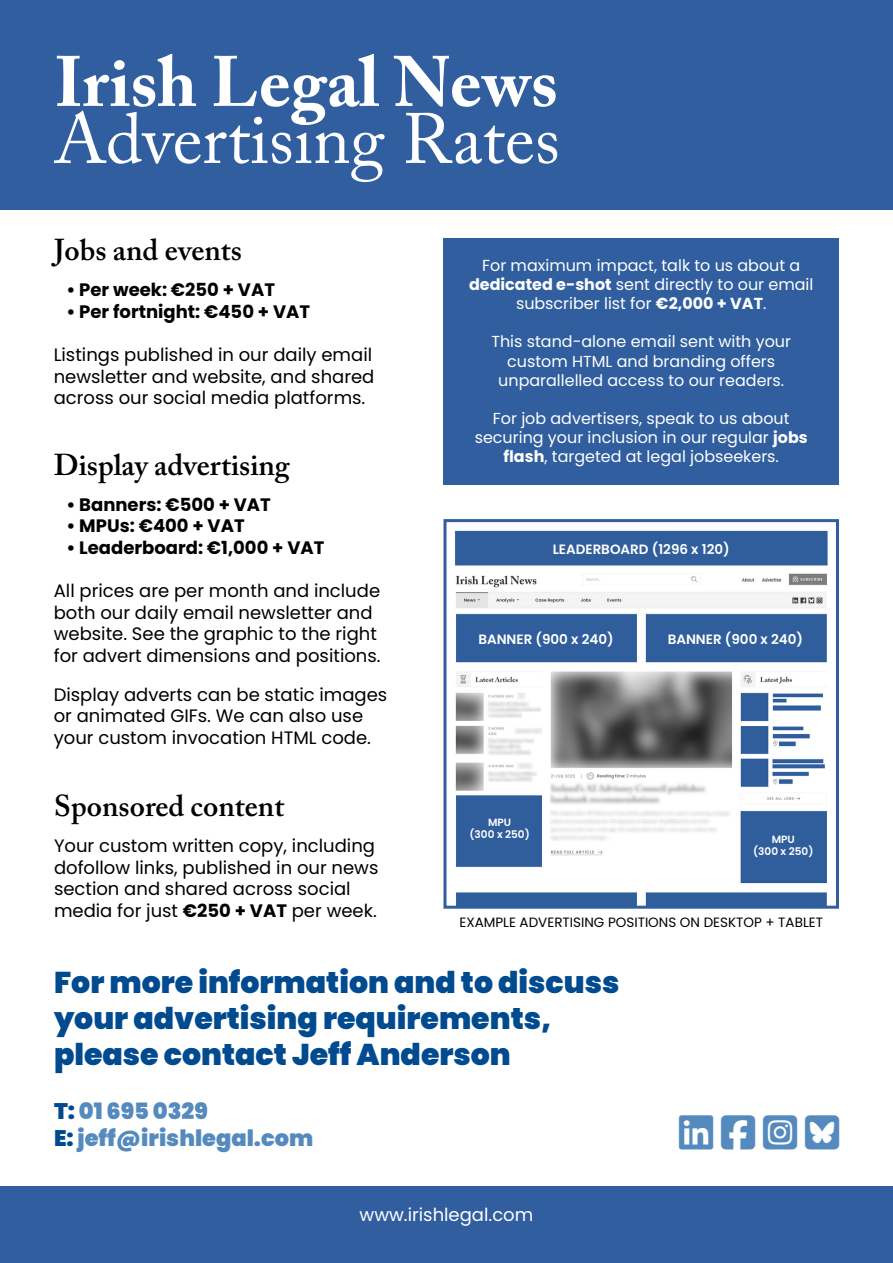
<style>
.page{position:relative;width:893px;height:1263px;background:#fff}
.page>*{position:absolute;margin:0;border:0;box-sizing:border-box;transform-origin:0 0}
.t1{font:70.5px "Adobe Caslon Pro";color:#fff}
.t2{font:700 70.5px "Adobe Caslon Pro";color:#fff}
.t3{font:900 30px/36px "Poppins";color:#004a8f}
.t4{font:600 30px "Adobe Caslon Pro";color:#000}
.t5{font:900 22.5px/27px "Poppins";color:#558abe}
.t6{font:18px/21.6px "Poppins";color:#000}
.t7{font:700 18px "Poppins";color:#000}
.t8{font:18px "Poppins";color:#fff}
.t9{font:15.9px/19.2px "Poppins";color:#fff;text-align:center}
.t10{font:600 13.5px "Poppins";color:#fff}
.t11{font:13.5px "Poppins";color:#000}
.t12{font:600 10.5px/12.6px "Poppins";color:#fff;text-align:center}
.s1{font-weight:700}
.s2{color:#004a8f}
</style>
<div class="page">
<img style="left:454px;top:530px;width:374px;height:375px">
<div style="left:443px;top:519px;width:396px;height:390px;border:3px solid #305e9e"></div>
<div style="left:0;top:0;width:893px;height:210px;background:#305e9e"></div>
<div style="left:443px;top:238px;width:396px;height:247px;background:#305e9e"></div>
<div style="left:0;top:1186px;width:893px;height:77px;background:#305e9e"></div>
<h1 class="t2" style="left:54px;top:40px;width:505px">Irish Legal News</h1>
<h1 class="t1" style="left:54px;top:97px;width:507px">Advertising Rates</h1>
<h2 class="t4" style="left:54px;top:232px;width:189px">Jobs and events</h2>
<p class="t7" style="left:67px;top:280px;width:210px">• Per week: €250 + VAT</p>
<p class="t7" style="left:67px;top:301px;width:245px">• Per fortnight: €450 + VAT</p>
<p class="t6" style="left:54px;top:344px;width:322px">Listings published in our daily email newsletter and website, and shared across our social media platforms.</p>
<h2 class="t4" style="left:54px;top:447px;width:238px">Display advertising</h2>
<p class="t7" style="left:67px;top:494px;width:206px">• Banners: €500 + VAT</p>
<p class="t7" style="left:67px;top:515px;width:180px">• MPUs: €400 + VAT</p>
<p class="t7" style="left:67px;top:537px;width:259px">• Leaderboard: €1,000 + VAT</p>
<p class="t6" style="left:54px;top:580px;width:328px">All prices are per month and include both our daily email newsletter and website. See the graphic to the right for advert dimensions and positions.</p>
<p class="t6" style="left:54px;top:683px;width:335px">Display adverts can be static images or animated GIFs. We can also use your custom invocation HTML code.</p>
<h2 class="t4" style="left:54px;top:788px;width:232px">Sponsored content</h2>
<p class="t6" style="left:54px;top:835px;width:326px">Your custom written copy, including dofollow links, published in our news section and shared across social media for just <span class="s1">€250 + VAT</span> per week.</p>
<p class="t9" style="left:469px;top:256px;width:346px">For maximum impact, talk to us about a <span class="s1">dedicated e-shot</span> sent directly to our email subscriber list for <span class="s1">€2,000 + VAT</span>.</p>
<p class="t9" style="left:491px;top:332px;width:301px">This stand-alone email sent with your custom HTML and branding offers unparallelled access to our readers.</p>
<p class="t9" style="left:475px;top:409px;width:334px">For job advertisers, speak to us about securing your inclusion in our regular <span class="s1">jobs flash</span>, targeted at legal jobseekers.</p>
<p class="t10" style="left:553px;top:541px;width:178px">LEADERBOARD (1296 x 120)</p>
<p class="t10" style="left:478px;top:631px;width:137px">BANNER (900 x 240)</p>
<p class="t10" style="left:668px;top:631px;width:137px">BANNER (900 x 240)</p>
<p class="t12" style="left:470px;top:816px;width:62px">MPU<br>(300 x 250)</p>
<p class="t12" style="left:753px;top:833px;width:62px">MPU<br>(300 x 250)</p>
<p class="t11" style="left:459px;top:915px;width:365px">EXAMPLE ADVERTISING POSITIONS ON DESKTOP + TABLET</p>
<h2 class="t3" style="left:54px;top:965px;width:567px">For more information and to discuss your advertising requirements, please contact Jeff Anderson</h2>
<p class="t5" style="left:54px;top:1098px;width:261px"><span class="s2">T:</span> 01 695 0329<br><span class="s2">E:</span> jeff@irishlegal.com</p>
<p class="t8" style="left:360px;top:1204px;width:175px">www.irishlegal.com</p>
</div>
